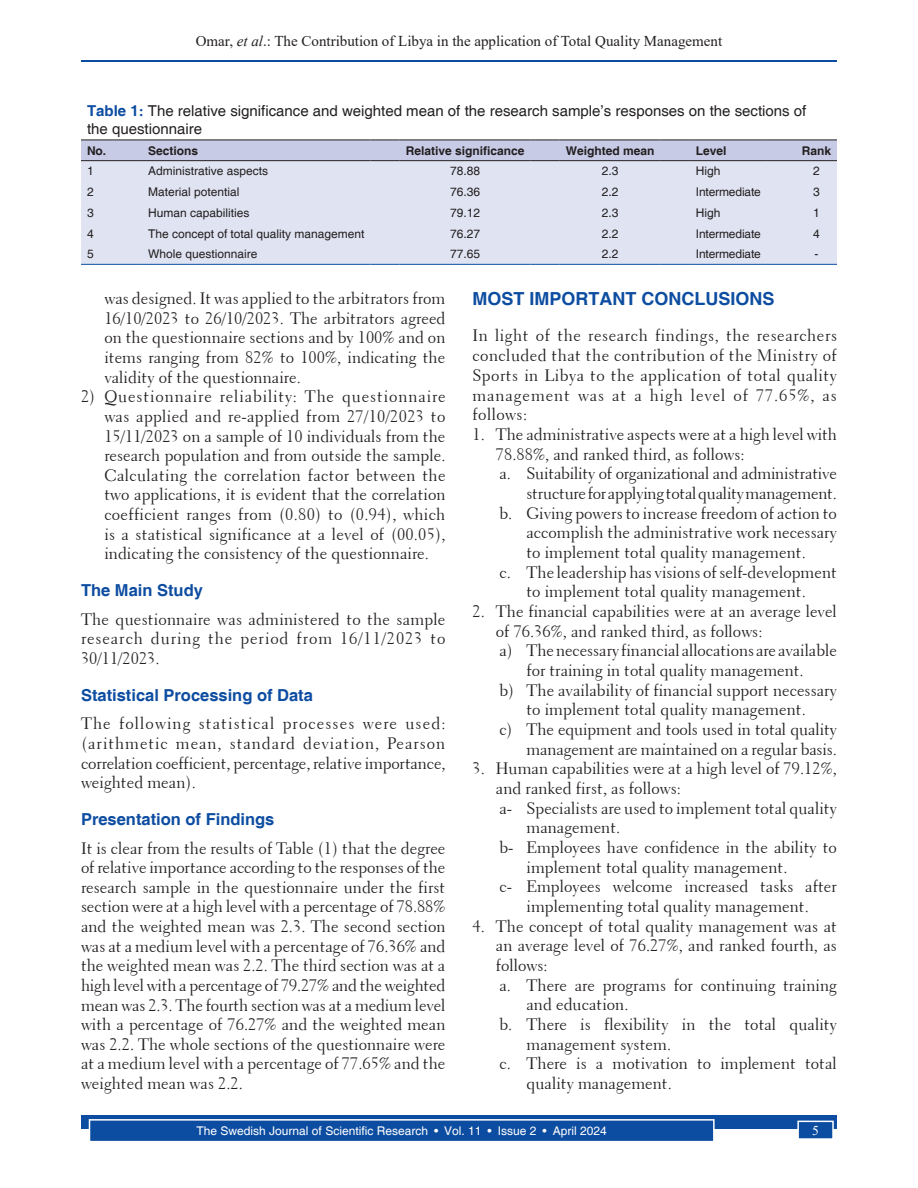
<style>
.page{position:relative;width:918px;height:1188px;background:#fff}
.page>*{position:absolute;margin:0;border:0;box-sizing:border-box;transform-origin:0 0}
.t1{font:700 18px "Helvetica";color:#0d4da1}
.L1{font:16.5px/19.6px "Transitional 521 BT Roman A";color:#231f20;text-align:center}
.TX{font:16.5px/19.6px "Transitional 521 BT Roman A";color:#231f20;text-align:justify}
.L{font:16.5px/19.6px "Transitional 521 BT Roman A";color:#231f20}
.LL{font:16.5px/19.6px "Transitional 521 BT Roman A";color:#231f20;text-align:justify}
.TX_No_After_Space{font:16.5px/19.6px "Transitional 521 BT Roman A";letter-spacing:.055em;color:#231f20;text-align:justify}
.t2{font:700 16.5px "Helvetica";color:#0d4da1}
.LL1{font:16.5px/19.6px "Transitional 521 BT Roman A";color:#231f20}
.TT{font:15px/18px "Helvetica";color:#231f20}
.t3{font:15px "Times New Roman";color:#231f20}
.t4{font:13.5px "Times New Roman";color:#fff}
.TB{font:12px "Helvetica";color:#231f20}
.t5{font:12px "Helvetica";color:#fff}
.TCH{font:700 12px "Helvetica";color:#231f20}
.TBL{font:12px "Helvetica";color:#231f20}
.s1{font-style:italic}
.s2{font-weight:700;color:#0d4da1}
.s3{font-family:"Times New Roman";font-weight:700;color:#0d4da1}
</style>
<div class="page">
<hr style="left:81px;top:61px;width:756px;height:1px;background:#0d4da1">
<div style="left:81px;top:1116px;width:756px;height:13px;background:#0d4da1"></div>
<div style="left:90px;top:1120px;width:624px;height:22px;background:#0d4da1"></div>
<div style="left:89px;top:1119px;width:626px;height:23px;border:2px solid #fff"></div>
<div style="left:798px;top:1121px;width:35px;height:18px;background:#0d4da1"></div>
<div style="left:797px;top:1121px;width:37px;height:19px;border:2px solid #fff"></div>
<div style="left:81px;top:161px;width:756px;height:103px;background:#e0e4f2"></div>
<hr style="left:81px;top:264px;width:32px;height:1px;background:#0d4da1">
<svg style="left:113px;top:264px;width:29px;height:1px"></svg>
<hr style="left:142px;top:264px;width:229px;height:1px;background:#0d4da1">
<svg style="left:371px;top:264px;width:29px;height:1px"></svg>
<hr style="left:400px;top:264px;width:131px;height:1px;background:#0d4da1">
<svg style="left:531px;top:264px;width:29px;height:1px"></svg>
<hr style="left:560px;top:264px;width:101px;height:1px;background:#0d4da1">
<svg style="left:661px;top:264px;width:29px;height:1px"></svg>
<hr style="left:690px;top:264px;width:77px;height:1px;background:#0d4da1">
<svg style="left:767px;top:264px;width:29px;height:1px"></svg>
<hr style="left:796px;top:264px;width:41px;height:1px;background:#0d4da1">
<svg style="left:81px;top:140px;width:756px;height:21px;background:#bdc1da"></svg>
<hr style="left:796px;top:160px;width:41px;height:1px;background:#231f20">
<p class="t3" style="left:196px;top:31px;width:528px">Omar, <span class="s1">et al</span>.: The Contribution of Libya in the application of Total Quality Management</p>
<p class="TT" style="left:87px;top:102px;width:721px"><span class="s2">Table 1</span><span class="s3">:</span> The relative significance and weighted mean of the research sample’s responses on the sections of the questionnaire</p>
<p class="TCH" style="left:87px;top:143px;width:21px">No.</p>
<p class="TCH" style="left:148px;top:143px;width:52px">Sections</p>
<p class="TCH" style="left:406px;top:143px;width:120px">Relative significance</p>
<p class="TCH" style="left:566px;top:143px;width:90px">Weighted mean</p>
<p class="TCH" style="left:696px;top:143px;width:32px">Level</p>
<p class="TCH" style="left:802px;top:143px;width:31px">Rank</p>
<p class="TB" style="left:87px;top:164px;width:8px">1</p>
<p class="TB" style="left:148px;top:164px;width:122px">Administrative aspects</p>
<p class="TB" style="left:450px;top:164px;width:32px">78.88</p>
<p class="TB" style="left:602px;top:164px;width:18px">2.3</p>
<p class="TB" style="left:696px;top:164px;width:26px">High</p>
<p class="TB" style="left:813px;top:164px;width:8px">2</p>
<p class="TB" style="left:87px;top:185px;width:8px">2</p>
<p class="TB" style="left:148px;top:185px;width:93px">Material potential</p>
<p class="TB" style="left:450px;top:185px;width:32px">76.36</p>
<p class="TB" style="left:602px;top:185px;width:18px">2.2</p>
<p class="TB" style="left:696px;top:185px;width:66px">Intermediate</p>
<p class="TB" style="left:813px;top:185px;width:8px">3</p>
<p class="TB" style="left:87px;top:206px;width:8px">3</p>
<p class="TB" style="left:148px;top:206px;width:103px">Human capabilities</p>
<p class="TB" style="left:450px;top:206px;width:32px">79.12</p>
<p class="TB" style="left:602px;top:206px;width:18px">2.3</p>
<p class="TB" style="left:696px;top:206px;width:26px">High</p>
<p class="TB" style="left:813px;top:206px;width:8px">1</p>
<p class="TB" style="left:87px;top:226px;width:8px">4</p>
<p class="TB" style="left:148px;top:226px;width:218px">The concept of total quality management</p>
<p class="TB" style="left:450px;top:226px;width:32px">76.27</p>
<p class="TB" style="left:602px;top:226px;width:18px">2.2</p>
<p class="TB" style="left:696px;top:226px;width:66px">Intermediate</p>
<p class="TB" style="left:813px;top:226px;width:8px">4</p>
<p class="TBL" style="left:87px;top:247px;width:8px">5</p>
<p class="TBL" style="left:148px;top:247px;width:111px">Whole questionnaire</p>
<p class="TBL" style="left:450px;top:247px;width:32px">77.65</p>
<p class="TBL" style="left:602px;top:247px;width:18px">2.2</p>
<p class="TBL" style="left:696px;top:247px;width:66px">Intermediate</p>
<p class="TBL" style="left:815px;top:247px;width:5px">‑</p>
<p class="L" style="left:104px;top:289px;width:343px;text-align:justify">was designed. It was applied to the arbitrators from 16/10/2023 to 26/10/2023. The arbitrators agreed on the questionnaire sections and by 100% and on items ranging from 82% to 100%, indicating the validity of the questionnaire.</p>
<p class="LL" style="left:104px;top:387px;width:343px;text-indent:-23px">2) Questionnaire reliability: The questionnaire was applied and re-applied from 27/10/2023 to 15/11/2023 on a sample of 10 individuals from the research population and from outside the sample.<br>Calculating the correlation factor between the two applications, it is evident that the correlation coefficient ranges from (0.80) to (0.94), which is a statistical significance at a level of (00.05), indicating the consistency of the questionnaire.</p>
<h2 class="t2" style="left:81px;top:580px;width:123px">The Main Study</h2>
<p class="TX" style="left:81px;top:609px;width:366px">The questionnaire was administered to the sample research during the period from 16/11/2023 to 30/11/2023.</p>
<h2 class="t2" style="left:81px;top:685px;width:233px">Statistical Processing of Data</h2>
<p class="TX" style="left:81px;top:714px;width:366px">The following statistical processes were used: (arithmetic mean, standard deviation, Pearson correlation coefficient, percentage, relative importance, weighted mean).</p>
<h2 class="t2" style="left:81px;top:809px;width:195px">Presentation of Findings</h2>
<p class="TX" style="left:81px;top:838px;width:366px">It is clear from the results of Table (1) that the degree of relative importance according to the responses of the research sample in the questionnaire under the first section were at a high level with a percentage of 78.88% and the weighted mean was 2.3. The second section was at a medium level with a percentage of 76.36% and the weighted mean was 2.2. The third section was at a high level with a percentage of 79.27% and the weighted mean was 2.3. The fourth section was at a medium level with a percentage of 76.27% and the weighted mean was 2.2. The whole sections of the questionnaire were at a medium level with a percentage of 77.65% and the weighted mean was 2.2.</p>
<h1 class="t1" style="left:472px;top:288px;width:304px">MOST IMPORTANT CONCLUSIONS</h1>
<p class="TX_No_After_Space" style="left:472px;top:326px;width:366px">In light of the research findings, the researchers concluded that the contribution of the Ministry of Sports in Libya to the application of total quality management was at a high level of 77.65%, as follows:</p>
<p class="L" style="left:496px;top:424px;width:343px;text-indent:-23px">1. The administrative aspects were at a high level with<br>78.88%, and ranked third, as follows:</p>
<p class="L1" style="left:500px;top:464px;width:339px;text-align:right">a. Suitability of organizational and administrative structure for applying total quality management.</p>
<p class="L1" style="left:526px;top:503px;width:312px;text-align:justify;text-indent:-27px">b. Giving powers to increase freedom of action to accomplish the administrative work necessary to implement total quality management.</p>
<p class="L1" style="left:500px;top:562px;width:339px">c. The leadership has visions of self-development to implement total quality management.</p>
<p class="L" style="left:496px;top:602px;width:343px;text-indent:-23px">2. The financial capabilities were at an average level of 76.36%, and ranked third, as follows:</p>
<p class="L1" style="left:500px;top:641px;width:339px">a) The necessary financial allocations are available for training in total quality management.</p>
<p class="L1" style="left:500px;top:680px;width:339px">b) The availability of financial support necessary to implement total quality management.</p>
<p class="L1" style="left:500px;top:720px;width:339px;text-align:right">c) The equipment and tools used in total quality management are maintained on a regular basis.</p>
<p class="L" style="left:496px;top:759px;width:343px;text-indent:-23px">3. Human capabilities were at a high level of 79.12%, and ranked first, as follows:</p>
<p class="L1" style="left:526px;top:798px;width:312px;text-align:left;text-indent:-27px">a- Specialists are used to implement total quality management.</p>
<p class="L1" style="left:526px;top:838px;width:312px;text-align:left;text-indent:-27px">b- Employees have confidence in the ability to implement total quality management.</p>
<p class="L1" style="left:500px;top:877px;width:339px">c- Employees welcome increased tasks after implementing total quality management.</p>
<p class="L" style="left:496px;top:916px;width:343px;text-align:justify;text-indent:-23px">4. The concept of total quality management was at an average level of 76.27%, and ranked fourth, as follows:</p>
<p class="L1" style="left:526px;top:975px;width:312px;text-align:left;text-indent:-27px">a. There are programs for continuing training and education.</p>
<p class="L1" style="left:526px;top:1015px;width:312px;text-align:left;text-indent:-27px">b. There is flexibility in the total quality management system.</p>
<p class="LL1" style="left:526px;top:1054px;width:312px;text-indent:-27px">c. There is a motivation to implement total quality management.</p>
<p class="t5" style="left:197px;top:1124px;width:412px">The Swedish Journal of Scientific Research • Vol. 11 • Issue 2 • April 2024</p>
<p class="t4" style="left:812px;top:1121px;width:8px">5</p>
</div>
